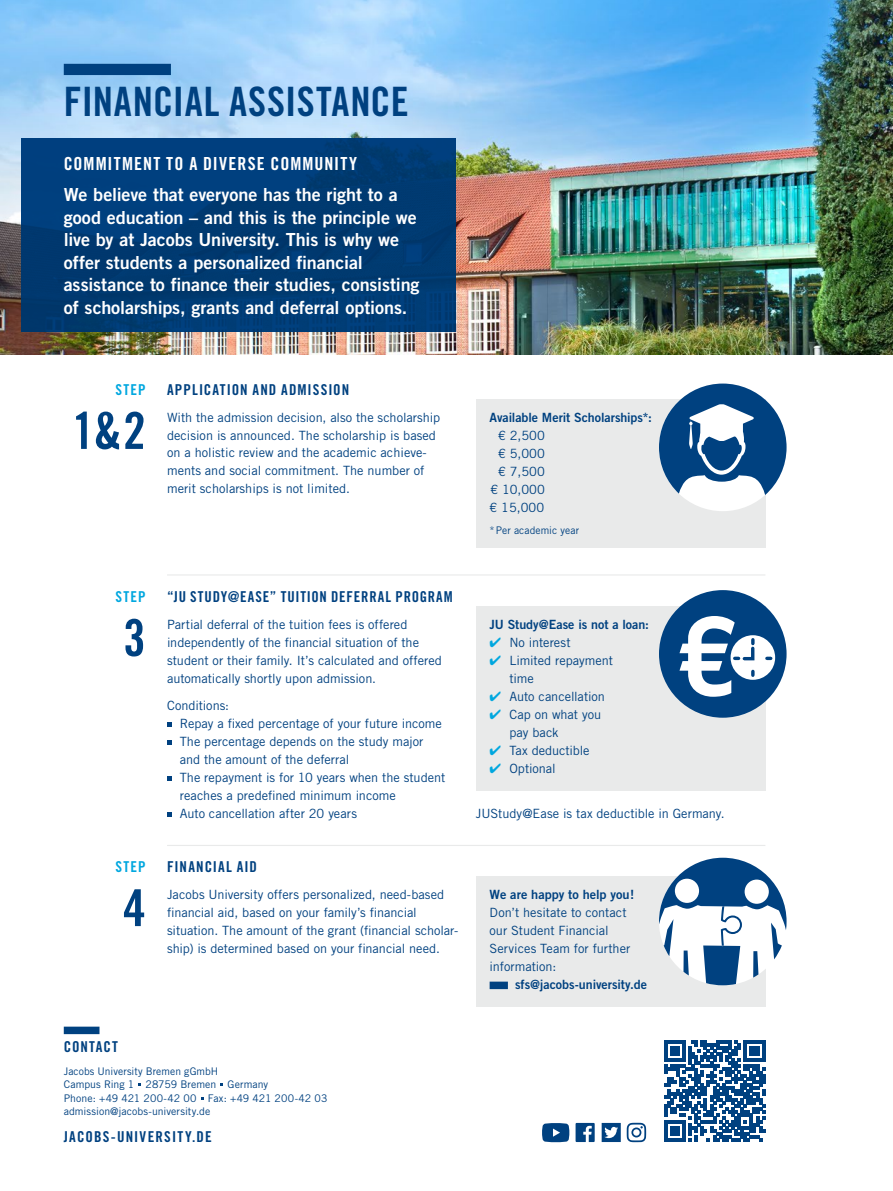
<style>
.page{position:relative;width:893px;height:1191px;background:#fff}
.page>*{position:absolute;margin:0;border:0;box-sizing:border-box;transform-origin:0 0}
.t1{font:51px "Trade Gothic LT Std Bd Cn 20";color:#004180}
.t2{font:40.5px "Trade Gothic LT Std Bd Cn 20";letter-spacing:.005em;color:#004180}
.t3{font:18px/22.5px "Trade Gothic LT Std Bd 2";letter-spacing:-.005em;color:#fff}
.t4{font:18px "Trade Gothic LT Std Bd Cn 20";letter-spacing:.06em;color:#fff}
.t5{font:15px "Trade Gothic LT Std Bd Cn 20";letter-spacing:.065em;color:#004180}
.t6{font:15px "Trade Gothic LT Std Bd Cn 20";letter-spacing:.08em;color:#00a7df}
.t7{font:12.75px/18px "Trade Gothic LT Std";color:#004180}
.t8{font:12.75px "Trade Gothic LT Std Bd 2";color:#004180}
.t9{font:10.5px/13.5px "Trade Gothic LT Std";letter-spacing:.005em;color:#004180}
.s1{color:#00a7df}
</style>
<div class="page">
<img style="left:0;top:0;width:893px;height:354px">
<div style="left:21px;top:138px;width:435px;height:194px;background:#003b73"></div>
<div style="left:476px;top:876px;width:289px;height:131px;background:#e9eaea"></div>
<div style="left:476px;top:606px;width:289px;height:185px;background:#e9eaea"></div>
<div style="left:476px;top:399px;width:289px;height:149px;background:#e9eaea"></div>
<div style="left:659px;top:590px;width:128px;height:127px;background:#004180;border-radius:50%"></div>
<div style="left:731px;top:635px;width:44px;height:45px;background:#fff;border-radius:50%"></div>
<svg style="left:767px;top:656px;width:4px;height:4px"></svg>
<svg style="left:679px;top:616px;width:77px;height:81px"></svg>
<div style="left:64px;top:64px;width:107px;height:11px;background:#004180"></div>
<hr style="left:167px;top:574px;width:598px;height:1px;background:#e9eaea">
<svg style="left:167px;top:722px;width:4px;height:4px"></svg>
<svg style="left:167px;top:740px;width:4px;height:4px"></svg>
<svg style="left:167px;top:776px;width:4px;height:4px"></svg>
<svg style="left:167px;top:812px;width:5px;height:4px"></svg>
<hr style="left:167px;top:845px;width:598px;height:1px;background:#e9eaea">
<div style="left:490px;top:981px;width:18px;height:8px;background:#004180"></div>
<div style="left:64px;top:1026px;width:35px;height:8px;background:#004180"></div>
<svg style="left:576px;top:1123px;width:19px;height:19px"></svg>
<svg style="left:602px;top:1123px;width:19px;height:19px"></svg>
<svg style="left:627px;top:1122px;width:19px;height:20px"></svg>
<svg style="left:542px;top:1123px;width:27px;height:19px"></svg>
<svg style="left:664px;top:1040px;width:101px;height:101px"></svg>
<svg style="left:659px;top:857px;width:128px;height:128px"></svg>
<div style="left:659px;top:383px;width:128px;height:128px;background:#fff;border-radius:50%"></div>
<svg style="left:659px;top:383px;width:128px;height:112px"></svg>
<h2 class="t2" style="left:64px;top:77px;width:346px">FINANCIAL ASSISTANCE</h2>
<h3 class="t4" style="left:64px;top:152px;width:295px">COMMITMENT TO A DIVERSE COMMUNITY</h3>
<p class="t3" style="left:64px;top:183px;width:357px">We believe that everyone has the right to a good education – and this is the principle we live by at Jacobs University. This is why we offer students a personalized financial assistance to finance their studies, consisting of scholarships, grants and deferral options.</p>
<p class="t6" style="left:116px;top:380px;width:32px">STEP</p>
<h1 class="t1" style="left:72px;top:400px;width:75px">1&amp;2</h1>
<p class="t5" style="left:167px;top:380px;width:184px">APPLICATION AND ADMISSION</p>
<p class="t7" style="left:167px;top:408px;width:275px">With the admission decision, also the scholarship decision is announced. The scholarship is based on a holistic review and the academic achieve&shy;ments and social commitment. The number of merit scholarships is not limited.</p>
<p class="t8" style="left:490px;top:409px;width:164px">Available Merit Scholarships*:</p>
<p class="t7" style="left:490px;top:426px;width:57px;text-align:right">€ 2,500 € 5,000 € 7,500 € 10,000 € 15,000</p>
<p class="t9" style="left:489px;top:524px;width:91px">*Per academic year</p>
<p class="t6" style="left:116px;top:587px;width:32px">STEP</p>
<h1 class="t1" style="left:123px;top:607px;width:24px">3</h1>
<p class="t5" style="left:167px;top:587px;width:287px">“JU STUDY@EASE” TUITION DEFERRAL PROGRAM</p>
<p class="t7" style="left:167px;top:615px;width:276px">Partial deferral of the tuition fees is offered independently of the financial situation of the student or their family. It’s calculated and offered automatically shortly upon admission.</p>
<p class="t7" style="left:180px;top:696px;width:267px;text-indent:-13px">Conditions:<br>Repay a fixed percentage of your future income The percentage depends on the study major and the amount of the deferral<br>The repayment is for 10 years when the student reaches a predefined minimum income<br>Auto cancellation after 20 years</p>
<p class="t8" style="left:490px;top:616px;width:161px">JU Study@Ease is not a loan:</p>
<p class="t7" style="left:490px;top:633px;width:83px"><span class="s1">✔</span> No interest</p>
<p class="t7" style="left:509px;top:651px;width:105px;text-indent:-20px"><span class="s1">✔</span> Limited repayment time</p>
<p class="t7" style="left:490px;top:687px;width:117px"><span class="s1">✔</span> Auto cancellation</p>
<p class="t7" style="left:509px;top:705px;width:93px;text-indent:-20px"><span class="s1">✔</span> Cap on what you pay back</p>
<p class="t7" style="left:490px;top:741px;width:102px"><span class="s1">✔</span> Tax deductible</p>
<p class="t7" style="left:490px;top:759px;width:68px"><span class="s1">✔</span> Optional</p>
<p class="t7" style="left:476px;top:804px;width:250px">JUStudy@Ease is tax deductible in Germany.</p>
<p class="t6" style="left:116px;top:857px;width:32px">STEP</p>
<h1 class="t1" style="left:123px;top:877px;width:24px">4</h1>
<p class="t5" style="left:167px;top:857px;width:91px">FINANCIAL AID</p>
<p class="t7" style="left:167px;top:885px;width:292px">Jacobs University offers personalized, need-based financial aid, based on your family’s financial situation. The amount of the grant (financial scholar&shy;ship) is determined based on your financial need.</p>
<p class="t8" style="left:490px;top:886px;width:146px">We are happy to help you!</p>
<p class="t7" style="left:490px;top:903px;width:142px">Don’t hesitate to contact our Student Financial<br>Services Team for further information:</p>
<p class="t8" style="left:515px;top:976px;width:134px">sfs@jacobs-university.de</p>
<p class="t5" style="left:64px;top:1037px;width:56px">CONTACT</p>
<p class="t9" style="left:64px;top:1064px;width:265px">Jacobs University Bremen gGmbH<br>Campus Ring 1 28759 Bremen Germany<br>Phone: +49 421 200-42 00 Fax: +49 421 200-42 03 admission@jacobs-university.de</p>
<p class="t5" style="left:64px;top:1127px;width:150px">JACOBS-UNIVERSITY.DE</p>
</div>
